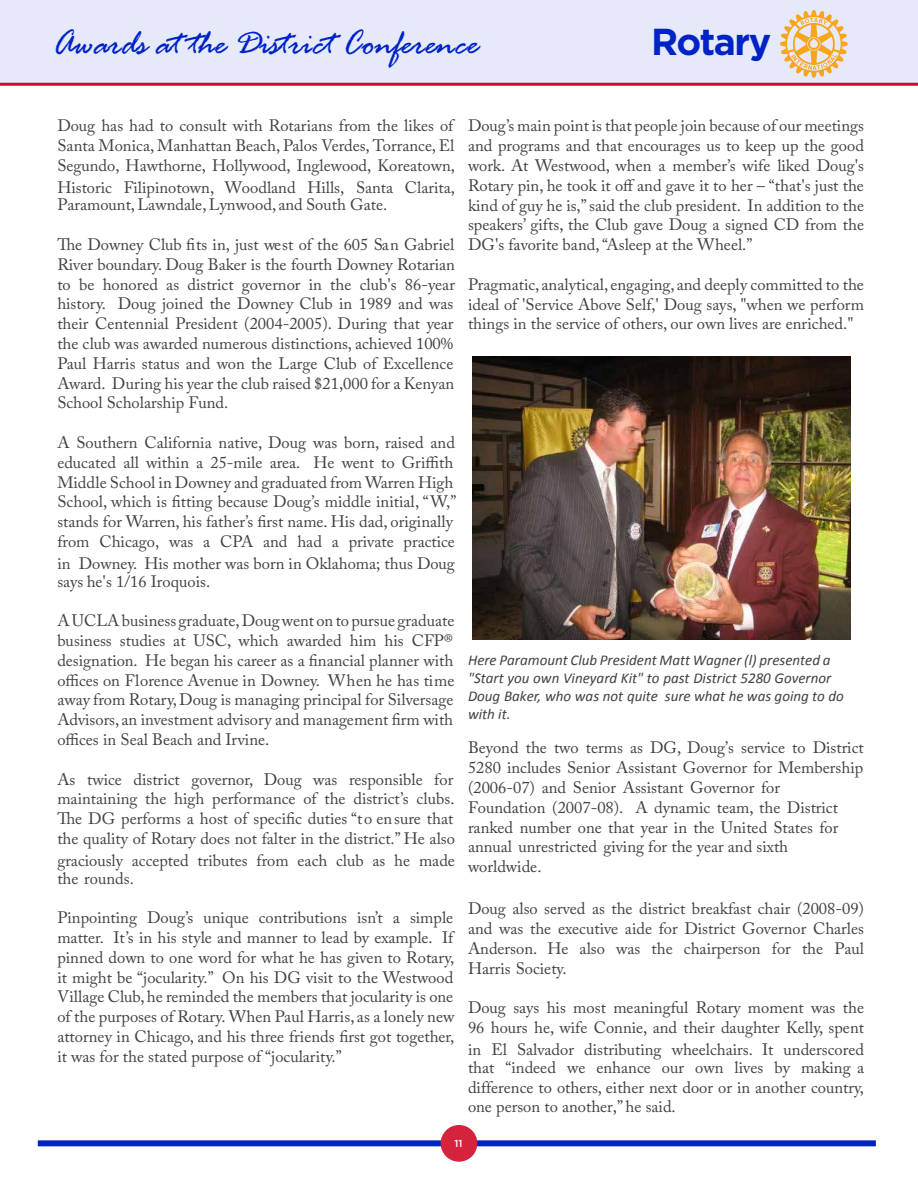
<style>
.page{position:relative;width:918px;height:1188px;background:#fff}
.page>*{position:absolute;margin:0;border:0;box-sizing:border-box;transform-origin:0 0}
.t1{font:italic 37.5px "Rage";letter-spacing:-.02em;color:#0023c5}
.t2{font:700 37.5px "Gotham";letter-spacing:-.04em;color:#0023c5}
.t3{font:16.5px/19.8px "Adobe Caslon Pro";color:#414042;text-align:justify}
.t4{font:italic 15px/18px "Calibri";color:#414042}
.t5{font:500 10.2px "Gotham";color:#fff}
</style>
<div class="page">
<div style="left:38px;top:1140px;width:838px;height:6px;background:#0023c5"></div>
<div style="left:0;top:0;width:918px;height:86px;background:#e6e9f9"></div>
<div style="left:441px;top:1125px;width:36px;height:37px;background:#d5223d;border-radius:50%"></div>
<svg style="left:780px;top:10px;width:68px;height:68px;background:#edcea2"></svg>
<img style="left:472px;top:356px;width:378px;height:283px">
<h1 class="t1" style="left:52px;top:24px;width:428px">Awards at the District Conference</h1>
<h1 class="t2" style="left:651px;top:17px;width:122px">Rotary</h1>
<p class="t3" style="left:57px;top:116px;width:399px">Doug has had to consult with Rotarians from the likes of Santa Monica, Manhattan Beach, Palos Verdes, Torrance, El Segundo, Hawthorne, Hollywood, Inglewood, Koreatown,</p>
<p class="t3" style="left:57px;top:179px;width:399px;line-height:17.4px">Historic Filipinotown, Woodland Hills, Santa Clarita,<br>Paramount, Lawndale, Lynwood, and South Gate.</p>
<p class="t3" style="left:57px;top:234px;width:399px">The Downey Club fits in, just west of the 605 San Gabriel River boundary. Doug Baker is the fourth Downey Rotarian to be honored as district governor in the club's 86-year history. Doug joined the Downey Club in 1989 and was their Centennial President (2004-2005). During that year the club was awarded numerous distinctions, achieved 100% Paul Harris status and won the Large Club of Excellence Award. During his year the club raised $21,000 for a Kenyan School Scholarship Fund.</p>
<p class="t3" style="left:57px;top:432px;width:401px;text-align:left">A Southern California native, Doug was born, raised and educated all within a 25-mile area. He went to Griffith Middle School in Downey and graduated from Warren High School, which is fitting because Doug’s middle initial, “W,” stands for Warren, his father’s first name. His dad, originally from Chicago, was a CPA and had a private practice</p>
<p class="t3" style="left:57px;top:555px;width:399px;line-height:17.4px">in Downey. His mother was born in Oklahoma; thus Doug says he's 1/16 Iroquois.</p>
<p class="t3" style="left:57px;top:611px;width:399px">A UCLA business graduate, Doug went on to pursue graduate business studies at USC, which awarded him his CFP® designation. He began his career as a financial planner with offices on Florence Avenue in Downey. When he has time away from Rotary, Doug is managing principal for Silversage Advisors, an investment advisory and management firm with offices in Seal Beach and Irvine.</p>
<p class="t3" style="left:57px;top:769px;width:399px">As twice district governor, Doug was responsible for maintaining the high performance of the district’s clubs.<br>The DG performs a host of specific duties “to ensure that the quality of Rotary does not falter in the district.” He also</p>
<p class="t3" style="left:57px;top:852px;width:399px;line-height:17.4px">graciously accepted tributes from each club as he made the rounds.</p>
<p class="t3" style="left:57px;top:908px;width:399px">Pinpointing Doug’s unique contributions isn’t a simple matter. It’s in his style and manner to lead by example. If pinned down to one word for what he has given to Rotary, it might be “jocularity.” On his DG visit to the Westwood Village Club, he reminded the members that jocularity is one of the purposes of Rotary. When Paul Harris, as a lonely new attorney in Chicago, and his three friends first got together, it was for the stated purpose of “jocularity.”</p>
<p class="t3" style="left:468px;top:116px;width:398px">Doug’s main point is that people join because of our meetings and programs and that encourages us to keep up the good work. At Westwood, when a member’s wife liked Doug's Rotary pin, he took it off and gave it to her – “that's just the kind of guy he is,” said the club president. In addition to the speakers’ gifts, the Club gave Doug a signed CD from the DG's favorite band, “Asleep at the Wheel.”</p>
<p class="t3" style="left:468px;top:274px;width:397px">Pragmatic, analytical, engaging, and deeply committed to the ideal of 'Service Above Self,' Doug says, "when we perform things in the service of others, our own lives are enriched."</p>
<p class="t4" style="left:468px;top:650px;width:377px">Here Paramount Club President Matt Wagner (l) presented a "Start you own Vineyard Kit" to past District 5280 Governor Doug Baker, who was not quite sure what he was going to do with it.</p>
<p class="t3" style="left:468px;top:738px;width:397px;text-align:left">Beyond the two terms as DG, Doug’s service to District 5280 includes Senior Assistant Governor for Membership (2006-07) and Senior Assistant Governor for<br>Foundation (2007-08). A dynamic team, the District ranked number one that year in the United States for annual unrestricted giving for the year and sixth worldwide.</p>
<p class="t3" style="left:468px;top:899px;width:398px">Doug also served as the district breakfast chair (2008-09) and was the executive aide for District Governor Charles Anderson. He also was the chairperson for the Paul Harris Society.</p>
<p class="t3" style="left:468px;top:998px;width:398px">Doug says his most meaningful Rotary moment was the<br>96 hours he, wife Connie, and their daughter Kelly, spent</p>
<p class="t3" style="left:468px;top:1041px;width:398px;line-height:17.4px">in El Salvador distributing wheelchairs. It underscored that “indeed we enhance our own lives by making a</p>
<p class="t3" style="left:468px;top:1077px;width:398px">difference to others, either next door or in another country, one person to another,” he said.</p>
<p class="t5" style="left:455px;top:1137px;width:10px">11</p>
</div>
